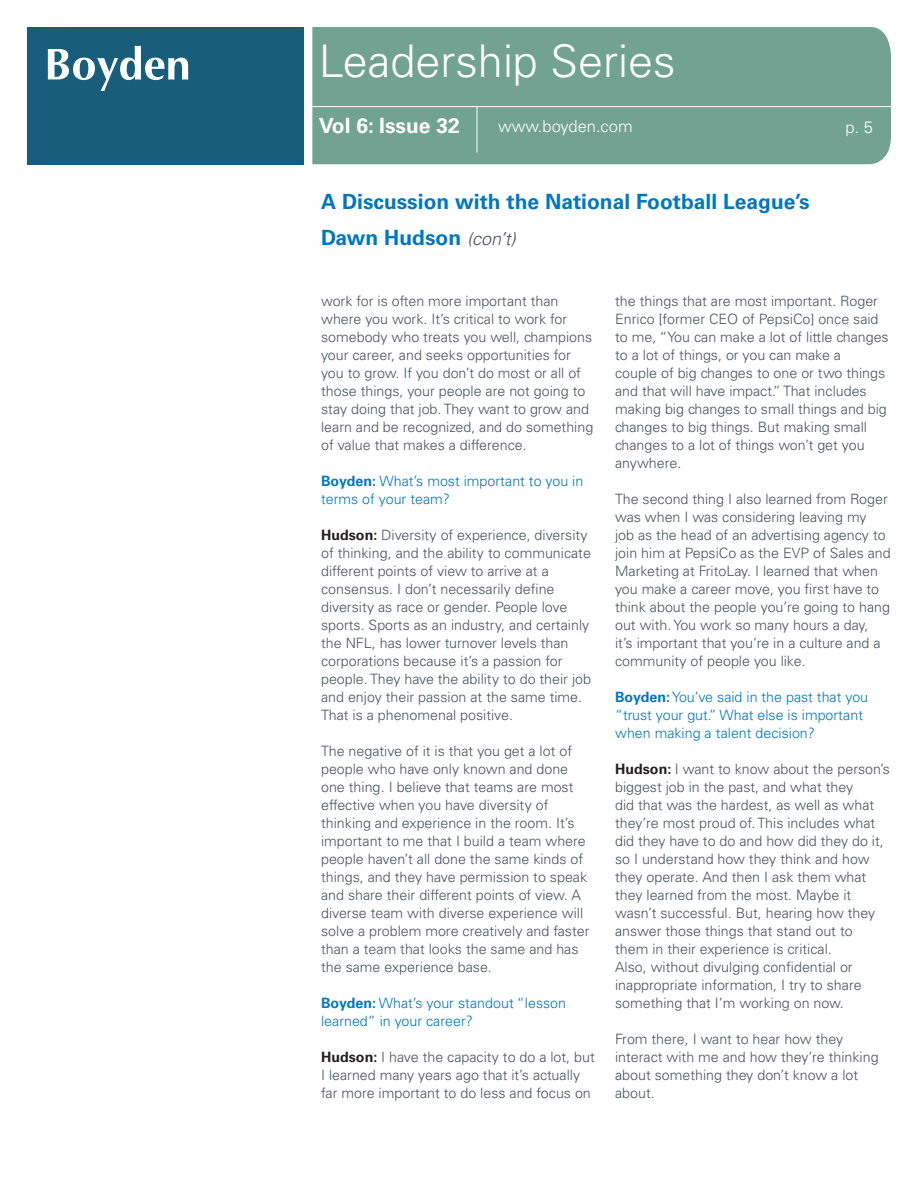
<style>
.page{position:relative;width:918px;height:1188px;background:#fff}
.page>*{position:absolute;margin:0;border:0;box-sizing:border-box;transform-origin:0 0}
.t1{font:300 45px "Univers LT Std";color:#fff}
.t2{font:700 21px/36px "Univers LT Std";color:#0077c0}
.t3{font:700 21px "Univers LT Std";color:#fff}
.t4{font:300 16.5px "Univers LT Std";color:#fff}
.Body_Copy{font:300 14.25px/18px "Univers LT Std";color:#45555f}
.Body_Copy-2{font:300 14.25px/18px "Univers LT Std";color:#0077c0}
.s1{font-weight:300;font-style:italic;font-size:18px;color:#45555f}
.s2{font-weight:700}
.s3{font-weight:700;color:#231f20}
</style>
<div class="page">
<div style="left:312px;top:27px;width:579px;height:137px;background:#72a392"></div>
<div style="left:27px;top:27px;width:277px;height:138px;background:#185e7b"></div>
<svg style="left:48px;top:46px;width:140px;height:45px"></svg>
<hr style="left:477px;top:106px;width:1px;height:47px;background:#fff">
<hr style="left:310px;top:106px;width:583px;height:1px;background:#fff">
<h1 class="t1" style="left:319px;top:34px;width:358px">Leadership Series</h1>
<h2 class="t3" style="left:319px;top:113px;width:143px">Vol 6: Issue 32</h2>
<p class="t4" style="left:498px;top:117px;width:136px">www.boyden.com</p>
<h2 class="t2" style="left:321px;top:183px;width:490px">A Discussion with the National Football League’s<br>Dawn Hudson <span class="s1">(con’t)</span></h2>
<p class="t4" style="left:845px;top:117px;width:29px">p. 5</p>
<p class="Body_Copy" style="left:321px;top:292px;width:274px">work for is often more important than where you work. It’s critical to work for somebody who treats you well, champions your career, and seeks opportunities for you to grow. If you don’t do most or all of those things, your people are not going to stay doing that job. They want to grow and learn and be recognized, and do something of value that makes a difference.</p>
<p class="Body_Copy-2" style="left:321px;top:472px;width:264px"><span class="s2">Boyden:</span> What’s most important to you in terms of your team?</p>
<p class="Body_Copy" style="left:321px;top:526px;width:271px"><span class="s3">Hudson:</span> Diversity of experience, diversity of thinking, and the ability to communicate different points of view to arrive at a consensus. I don’t necessarily define diversity as race or gender. People love sports. Sports as an industry, and certainly the NFL, has lower turnover levels than corporations because it’s a passion for people. They have the ability to do their job and enjoy their passion at the same time.<br>That is a phenomenal positive.</p>
<p class="Body_Copy" style="left:321px;top:742px;width:270px">The negative of it is that you get a lot of people who have only known and done one thing. I believe that teams are most effective when you have diversity of thinking and experience in the room. It’s important to me that I build a team where people haven’t all done the same kinds of things, and they have permission to speak and share their different points of view. A diverse team with diverse experience will solve a problem more creatively and faster than a team that looks the same and has the same experience base.</p>
<p class="Body_Copy-2" style="left:321px;top:994px;width:246px"><span class="s2">Boyden:</span> What’s your standout “lesson learned” in your career?</p>
<p class="Body_Copy" style="left:321px;top:1048px;width:275px"><span class="s3">Hudson:</span> I have the capacity to do a lot, but<br>I learned many years ago that it’s actually far more important to do less and focus on</p>
<p class="Body_Copy" style="left:615px;top:292px;width:275px">the things that are most important. Roger Enrico [former CEO of PepsiCo] once said to me, “You can make a lot of little changes to a lot of things, or you can make a<br>couple of big changes to one or two things and that will have impact.” That includes making big changes to small things and big changes to big things. But making small changes to a lot of things won’t get you anywhere.</p>
<p class="Body_Copy" style="left:615px;top:490px;width:277px">The second thing I also learned from Roger was when I was considering leaving my<br>job as the head of an advertising agency to join him at PepsiCo as the EVP of Sales and Marketing at FritoLay. I learned that when you make a career move, you first have to think about the people you’re going to hang out with. You work so many hours a day,<br>it’s important that you’re in a culture and a community of people you like.</p>
<p class="Body_Copy-2" style="left:615px;top:688px;width:255px"><span class="s2">Boyden:</span> You’ve said in the past that you “trust your gut.” What else is important when making a talent decision?</p>
<p class="Body_Copy" style="left:615px;top:760px;width:276px"><span class="s3">Hudson:</span> I want to know about the person’s biggest job in the past, and what they<br>did that was the hardest, as well as what they’re most proud of. This includes what did they have to do and how did they do it, so I understand how they think and how they operate. And then I ask them what they learned from the most. Maybe it wasn’t successful. But, hearing how they answer those things that stand out to</p>
<p class="Body_Copy" style="left:615px;top:940px;width:248px">them in their experience is critical.<br>Also, without divulging confidential or inappropriate information, I try to share something that I’m working on now.</p>
<p class="Body_Copy" style="left:615px;top:1030px;width:265px">From there, I want to hear how they interact with me and how they’re thinking about something they don’t know a lot about.</p>
</div>
